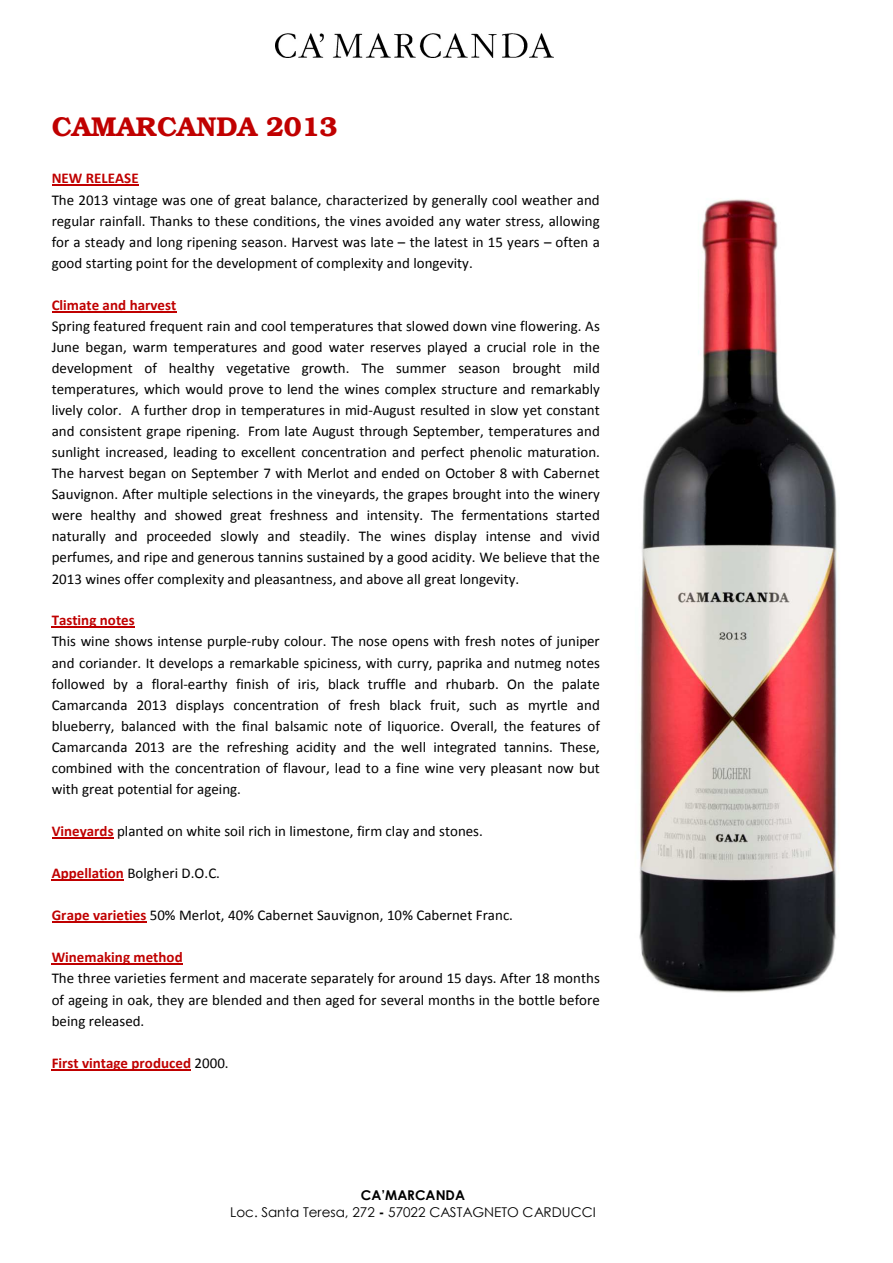
<style>
.page{position:relative;width:893px;height:1263px;background:#fff}
.page>*{position:absolute;margin:0;border:0;box-sizing:border-box;transform-origin:0 0}
.t1{font:700 27px "ITC Bookman Demi";color:#c00000}
.t2{font:15px/21px "Calibri";letter-spacing:.005em;color:#000}
.t3{font:700 15px "Calibri";letter-spacing:.005em;color:#c00000}
.t4{font:13.5px/16.5px "Century Gothic";letter-spacing:.005em;color:#000;text-align:center}
.s1{font-weight:700;color:#c00000}
.s2{font-weight:400;color:#000}
.s3{font-weight:700}
</style>
<div class="page">
<img style="left:276px;top:33px;width:277px;height:24px">
<hr style="left:52px;top:185px;width:87px;height:1px;background:#c00000">
<hr style="left:52px;top:311px;width:124px;height:1px;background:#c00000">
<hr style="left:52px;top:627px;width:83px;height:1px;background:#c00000">
<hr style="left:52px;top:837px;width:62px;height:2px;background:#c00000">
<hr style="left:52px;top:879px;width:72px;height:2px;background:#c00000">
<hr style="left:52px;top:921px;width:94px;height:2px;background:#c00000">
<hr style="left:52px;top:964px;width:131px;height:1px;background:#c00000">
<hr style="left:52px;top:1069px;width:139px;height:1px;background:#c00000">
<img style="left:639px;top:199px;width:198px;height:794px">
<p class="t1" style="left:52px;top:111px;width:287px">CAMARCANDA 2013</p>
<p class="t2" style="left:52px;top:167px;width:550px"><span class="s1">NEW RELEASE<br></span>The 2013 vintage was one of great balance, characterized by generally cool weather and regular rainfall. Thanks to these conditions, the vines avoided any water stress, allowing for a steady and long ripening season. Harvest was late – the latest in 15 years – often a good starting point for the development of complexity and longevity.</p>
<p class="t2" style="left:52px;top:293px;width:550px"><span class="s1">Climate and harvest<br></span>Spring featured frequent rain and cool temperatures that slowed down vine flowering. As June began, warm temperatures and good water reserves played a crucial role in the development of healthy vegetative growth. The summer season brought mild temperatures, which would prove to lend the wines complex structure and remarkably lively color. A further drop in temperatures in mid-August resulted in slow yet constant and consistent grape ripening. From late August through September, temperatures and sunlight increased, leading to excellent concentration and perfect phenolic maturation.<br>The harvest began on September 7 with Merlot and ended on October 8 with Cabernet Sauvignon. After multiple selections in the vineyards, the grapes brought into the winery were healthy and showed great freshness and intensity. The fermentations started naturally and proceeded slowly and steadily. The wines display intense and vivid perfumes, and ripe and generous tannins sustained by a good acidity. We believe that the 2013 wines offer complexity and pleasantness, and above all great longevity.</p>
<p class="t2" style="left:52px;top:609px;width:550px"><span class="s1">Tasting notes<br></span>This wine shows intense purple-ruby colour. The nose opens with fresh notes of juniper and coriander. It develops a remarkable spiciness, with curry, paprika and nutmeg notes followed by a floral-earthy finish of iris, black truffle and rhubarb. On the palate Camarcanda 2013 displays concentration of fresh black fruit, such as myrtle and blueberry, balanced with the final balsamic note of liquorice. Overall, the features of Camarcanda 2013 are the refreshing acidity and the well integrated tannins. These, combined with the concentration of flavour, lead to a fine wine very pleasant now but with great potential for ageing.</p>
<p class="t2" style="left:52px;top:820px;width:433px"><span class="s1">Vineyards</span> planted on white soil rich in limestone, firm clay and stones.</p>
<p class="t2" style="left:52px;top:862px;width:170px"><span class="s1">Appellation</span> Bolgheri D.O.C.</p>
<p class="t2" style="left:52px;top:904px;width:463px"><span class="s1">Grape varieties</span> 50% Merlot, 40% Cabernet Sauvignon, 10% Cabernet Franc.</p>
<p class="t2" style="left:52px;top:946px;width:550px"><span class="s1">Winemaking method<br></span>The three varieties ferment and macerate separately for around 15 days. After 18 months of ageing in oak, they are blended and then aged for several months in the bottle before being released.</p>
<p class="t3" style="left:52px;top:1053px;width:178px">First vintage produced <span class="s2">2000.</span></p>
<p class="t4" style="left:230px;top:1187px;width:367px"><span class="s3">CA’MARCANDA<br></span>Loc. Santa Teresa, 272 <span class="s3">-</span> 57022 CASTAGNETO CARDUCCI</p>
</div>
